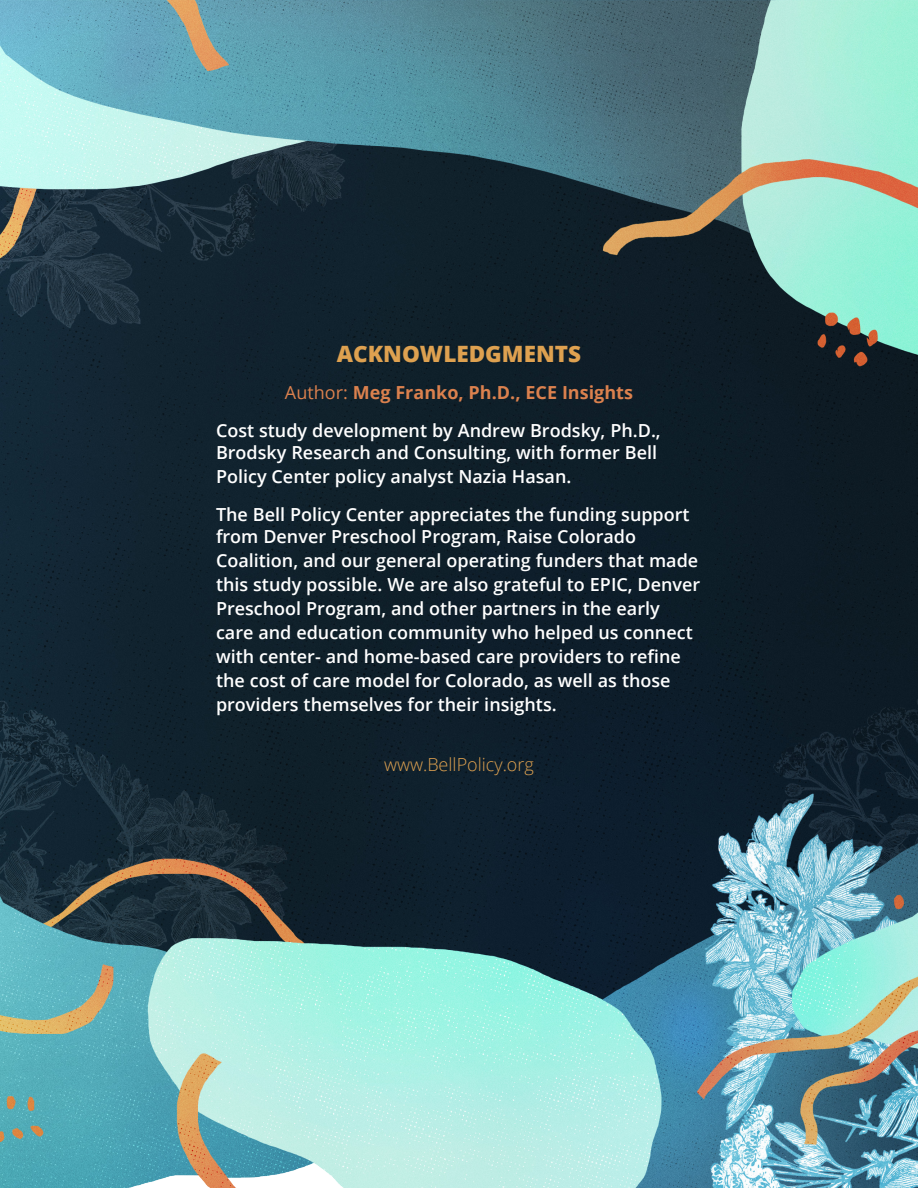
<style>
.page{position:relative;width:918px;height:1188px;background:#fff}
.page>*{position:absolute;margin:0;border:0;box-sizing:border-box;transform-origin:0 0}
.t1{font:800 22.5px "Open Sans";color:#dea150}
.t2{font:600 18px/23.9px "Open Sans";color:#fff}
.t3{font:700 18px "Open Sans";color:#db814e}
.t4{font:300 18px "Open Sans";color:#dea150}
.s1{font-weight:400}
</style>
<div class="page">
<img style="left:0;top:0;width:918px;height:1188px">
<p class="t1" style="left:337px;top:336px;width:246px">ACKNOWLEDGMENTS</p>
<p class="t3" style="left:285px;top:380px;width:349px"><span class="s1">Author:</span> Meg Franko, Ph.D., ECE Insights</p>
<p class="t2" style="left:216px;top:418px;width:446px;line-height:23.2px">Cost study development by Andrew Brodsky, Ph.D.,<br>Brodsky Research and Consulting, with former Bell<br>Policy Center policy analyst Nazia Hasan.</p>
<p class="t2" style="left:216px;top:502px;width:486px">The Bell Policy Center appreciates the funding support from Denver Preschool Program, Raise Colorado Coalition, and our general operating funders that made this study possible. We are also grateful to EPIC, Denver Preschool Program, and other partners in the early care and education community who helped us connect with center- and home-based care providers to refine the cost of care model for Colorado, as well as those providers themselves for their insights.</p>
<p class="t4" style="left:384px;top:752px;width:151px">www.BellPolicy.org</p>
</div>
